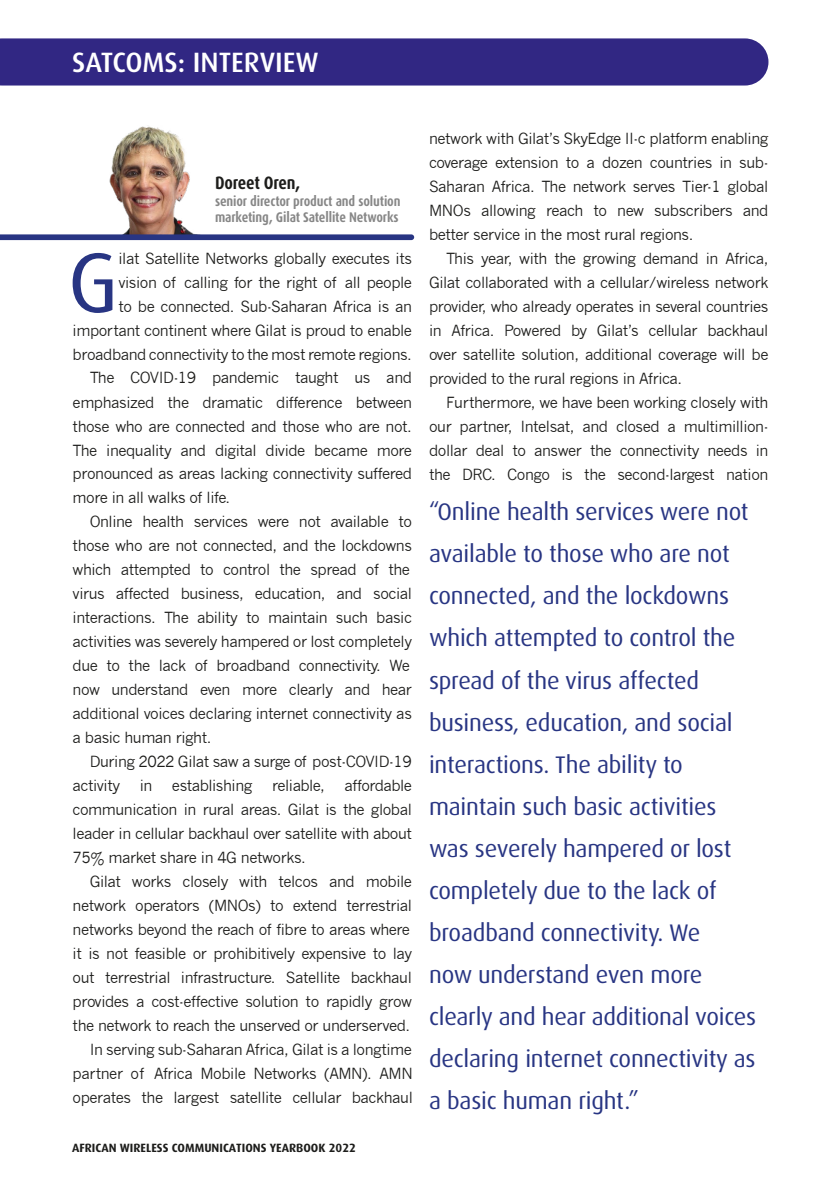
<style>
.page{position:relative;width:840px;height:1191px;background:#fff}
.page>*{position:absolute;margin:0;border:0;box-sizing:border-box;transform-origin:0 0}
.t1{font:84.8px "Dax Pro";color:#283583}
.t2{font:500 28px "Dax";color:#fff}
.t3{font:24px/42px "Dax Pro";letter-spacing:-.01em;color:#283583}
.t4{font:700 18px "Dax Condensed";letter-spacing:-.01em;color:#1d1d1b}
.t5{font:15px/24px "News Gothic";letter-spacing:-.03em;color:#1d1d1b;text-align:justify}
.t6{font:700 14px/16.8px "Dax Condensed";letter-spacing:-.01em;color:#878787}
.t7{font:700 12px "Dax";color:#1d1d1b}
</style>
<div class="page">
<div style="left:0;top:38px;width:768px;height:47px;background:#312783"></div>
<img style="left:109px;top:126px;width:85px;height:108px">
<svg style="left:0;top:234px;width:414px;height:6px;background:#354089"></svg>
<h2 class="t2" style="left:72px;top:47px;width:248px">SATCOMS: INTERVIEW</h2>
<p class="t4" style="left:215px;top:172px;width:87px">Doreet Oren,</p>
<p class="t6" style="left:215px;top:192px;width:187px">senior director product and solution marketing, Gilat Satellite Networks</p>
<p class="t5" style="left:73px;top:247px;width:341px;text-align:right">ilat Satellite Networks globally executes its<br>vision of calling for the right of all people<br>to be connected. Sub-Saharan Africa is an important continent where Gilat is proud to enable broadband connectivity to the most remote regions.<br>The COVID-19 pandemic taught us and</p>
<p class="t5" style="left:73px;top:391px;width:341px">emphasized the dramatic difference between those who are connected and those who are not.<br>The inequality and digital divide became more pronounced as areas lacking connectivity suffered more in all walks of life.</p>
<p class="t5" style="left:73px;top:510px;width:341px;text-align:left;text-indent:17px">Online health services were not available to those who are not connected, and the lockdowns which attempted to control the spread of the virus affected business, education, and social interactions. The ability to maintain such basic activities was severely hampered or lost completely due to the lack of broadband connectivity. We now understand even more clearly and hear additional voices declaring internet connectivity as a basic human right.</p>
<p class="t5" style="left:73px;top:750px;width:340px;text-indent:17px">During 2022 Gilat saw a surge of post-COVID-19 activity</p>
<h1 class="t1" style="left:68px;top:228px;width:52px">G</h1>
<p class="t5" style="left:73px;top:774px;width:341px;text-indent:272px">affordable communication in rural areas. Gilat is the global leader in cellular backhaul over satellite with about 75% market share in 4G networks.</p>
<p class="t5" style="left:73px;top:870px;width:341px;text-align:right">Gilat works closely with telcos and mobile network operators (MNOs) to extend terrestrial networks beyond the reach of fibre to areas where it is not feasible or prohibitively expensive to lay out terrestrial infrastructure. Satellite backhaul provides a cost-effective solution to rapidly grow the network to reach the unserved or underserved.<br>In serving sub-Saharan Africa, Gilat is a longtime partner of Africa Mobile Networks (AMN). AMN operates the largest satellite cellular backhaul</p>
<p class="t7" style="left:72px;top:1141px;width:285px">AFRICAN WIRELESS COMMUNICATIONS YEARBOOK 2022</p>
<p class="t5" style="left:140px;top:774px;width:14px">in</p>
<p class="t5" style="left:172px;top:774px;width:82px">establishing</p>
<p class="t5" style="left:272px;top:774px;width:54px">reliable,</p>
<p class="t5" style="left:429px;top:127px;width:341px">network with Gilat’s SkyEdge II-c platform enabling coverage extension to a dozen countries in sub-Saharan Africa. The network serves Tier-1 global MNOs allowing reach to new subscribers and better service in the most rural regions.</p>
<p class="t5" style="left:429px;top:247px;width:341px;text-indent:17px">This year, with the growing demand in Africa, Gilat collaborated with a cellular/wireless network provider, who already operates in several countries in Africa. Powered by Gilat’s cellular backhaul over satellite solution, additional coverage will be provided to the rural regions in Africa.</p>
<p class="t5" style="left:429px;top:391px;width:341px;text-indent:17px">Furthermore, we have been working closely with our partner, Intelsat, and closed a multimillion&shy;dollar deal to answer the connectivity needs in the DRC. Congo is the second-largest nation</p>
<p class="t3" style="left:429px;top:491px;width:328px">“Online health services were not available to those who are not connected, and the lockdowns which attempted to control the spread of the virus affected business, education, and social interactions. The ability to maintain such basic activities was severely hampered or lost completely due to the lack of broadband connectivity. We<br>now understand even more clearly and hear additional voices declaring internet connectivity as a basic human right.”</p>
</div>
